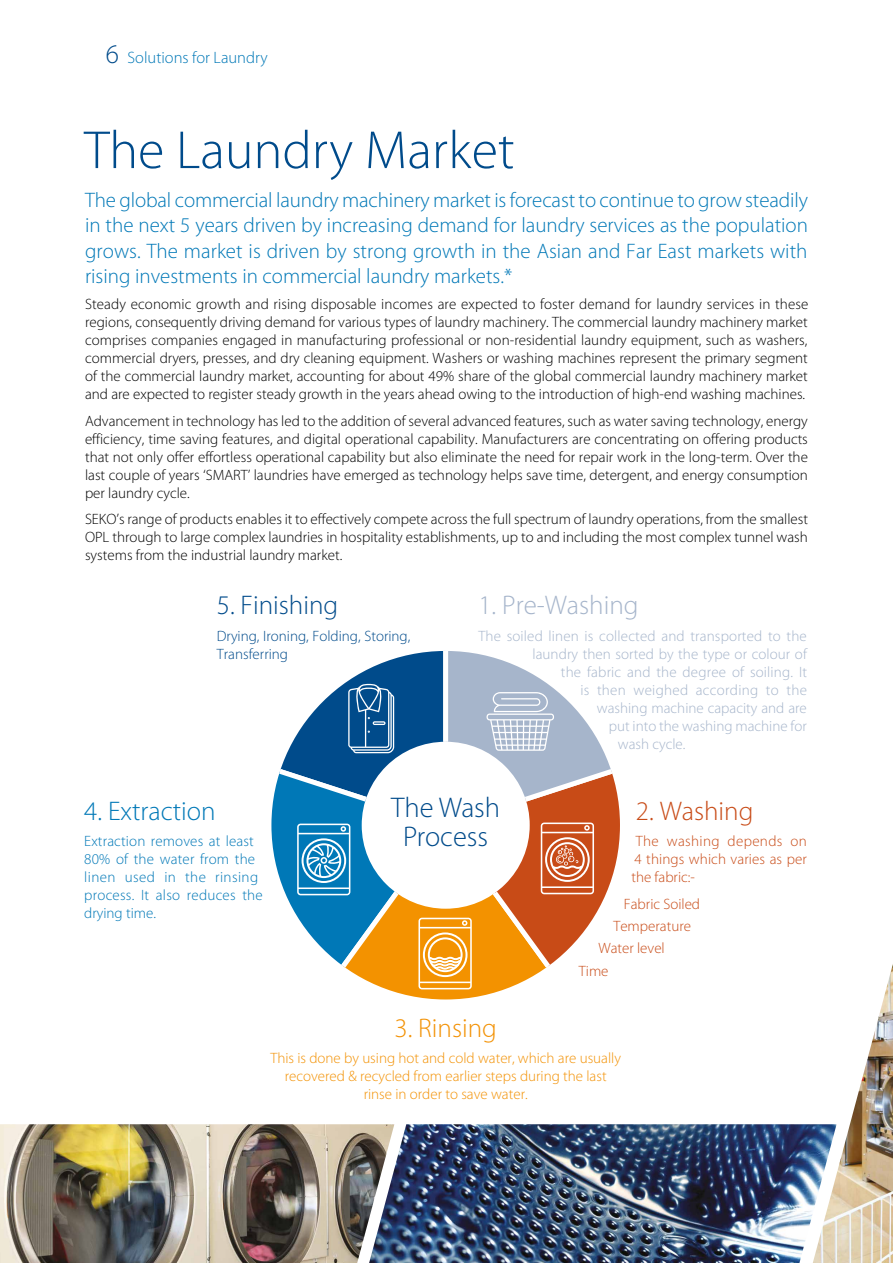
<style>
.page{position:relative;width:893px;height:1263px;background:#fff}
.page>*{position:absolute;margin:0;border:0;box-sizing:border-box;transform-origin:0 0}
.t1{font:300 54px "Myriad Pro";color:#004b8b}
.t2{font:300 28.5px/28.5px "Myriad Pro";color:#004b8b;text-align:center}
.t3{font:300 27px "Myriad Pro";color:#a6b5cb}
.t4{font:300 27px "Myriad Pro";color:#0078b7}
.t5{font:300 27px "Myriad Pro";color:#004b8b}
.t6{font:300 27px "Myriad Pro";color:#c84b17}
.t7{font:300 27px "Myriad Pro";color:#f39205}
.t8{font:300 21px/25.2px "Myriad Pro";color:#0078b7;text-align:justify}
.t9{font:300 16.5px "Myriad Pro";color:#0078b7}
.t10{font:300 15px/18px "Myriad Pro";color:#000;text-align:justify}
.t11{font:300 15px "Myriad Pro";letter-spacing:.01em;color:#a6b5cb}
.t12{font:300 15px/18px "Myriad Pro";color:#f39205;text-align:center}
.t13{font:300 15px/18px "Myriad Pro";letter-spacing:.01em;color:#0078b7}
.t14{font:300 15px/18px "Myriad Pro";color:#c84b17;text-align:justify}
.t15{font:300 15px/18px "Myriad Pro";color:#004b8b}
.s1{font-size:27px;color:#004b8b}
</style>
<div class="page">
<svg style="left:271px;top:651px;width:349px;height:348px"></svg>
<img style="left:394px;top:1124px;width:419px;height:139px">
<img style="left:0;top:1124px;width:394px;height:139px">
<img style="left:813px;top:964px;width:80px;height:299px">
<p class="t9" style="left:106px;top:47px;width:163px"><span class="s1">6</span> Solutions for Laundry</p>
<h1 class="t1" style="left:84px;top:118px;width:432px">The Laundry Market</h1>
<p class="t8" style="left:85px;top:187px;width:724px">The global commercial laundry machinery market is forecast to continue to grow steadily in the next 5 years driven by increasing demand for laundry services as the population grows. The market is driven by strong growth in the Asian and Far East markets with rising investments in commercial laundry markets.*</p>
<p class="t10" style="left:85px;top:295px;width:725px">Steady economic growth and rising disposable incomes are expected to foster demand for laundry services in these regions, consequently driving demand for various types of laundry machinery. The commercial laundry machinery market comprises companies engaged in manufacturing professional or non-residential laundry equipment, such as washers, commercial dryers, presses, and dry cleaning equipment. Washers or washing machines represent the primary segment of the commercial laundry market, accounting for about 49% share of the global commercial laundry machinery market and are expected to register steady growth in the years ahead owing to the introduction of high-end washing machines.</p>
<p class="t10" style="left:85px;top:412px;width:724px">Advancement in technology has led to the addition of several advanced features, such as water saving technology, energy efficiency, time saving features, and digital operational capability. Manufacturers are concentrating on offering products that not only offer effortless operational capability but also eliminate the need for repair work in the long-term. Over the last couple of years ‘SMART’ laundries have emerged as technology helps save time, detergent, and energy consumption per laundry cycle.</p>
<p class="t10" style="left:85px;top:510px;width:724px">SEKO’s range of products enables it to effectively compete across the full spectrum of laundry operations, from the smallest OPL through to large complex laundries in hospitality establishments, up to and including the most complex tunnel wash systems from the industrial laundry market.</p>
<h3 class="t5" style="left:217px;top:589px;width:123px">5. Finishing</h3>
<p class="t15" style="left:217px;top:627px;width:195px">Drying, Ironing, Folding, Storing,<br>Transferring</p>
<h3 class="t3" style="left:478px;top:589px;width:162px">1. Pre-Washing</h3>
<p class="t11" style="left:478px;top:627px;width:330px">The soiled linen is collected and transported to the</p>
<p class="t11" style="left:532px;top:645px;width:276px">laundry then sorted by the type or colour of</p>
<p class="t11" style="left:561px;top:663px;width:248px">the fabric and the degree of soiling. It</p>
<p class="t11" style="left:580px;top:681px;width:228px">is then weighed according to the</p>
<p class="t11" style="left:597px;top:699px;width:212px">washing machine capacity and are</p>
<p class="t11" style="left:609px;top:717px;width:200px">put into the washing machine for</p>
<p class="t11" style="left:618px;top:735px;width:69px">wash cycle.</p>
<h3 class="t4" style="left:84px;top:795px;width:133px">4. Extraction</h3>
<p class="t13" style="left:84px;top:832px;width:180px">Extraction removes at least<br>80% of the water from the linen used in the rinsing process. It also reduces the drying time.</p>
<h2 class="t2" style="left:391px;top:793px;width:111px">The Wash<br>Process</h2>
<h3 class="t6" style="left:636px;top:795px;width:119px">2. Washing</h3>
<p class="t14" style="left:631px;top:832px;width:177px;text-indent:4px">The washing depends on 4 things which varies as per the fabric:-</p>
<p class="t14" style="left:624px;top:895px;width:78px">Fabric Soiled</p>
<p class="t14" style="left:613px;top:917px;width:79px">Temperature</p>
<p class="t14" style="left:598px;top:939px;width:68px">Water level</p>
<p class="t14" style="left:579px;top:961px;width:31px">Time</p>
<h3 class="t7" style="left:394px;top:1011px;width:104px">3. Rinsing</h3>
<p class="t12" style="left:270px;top:1049px;width:352px">This is done by using hot and cold water, which are usually recovered &amp; recycled from earlier steps during the last rinse in order to save water.</p>
</div>
